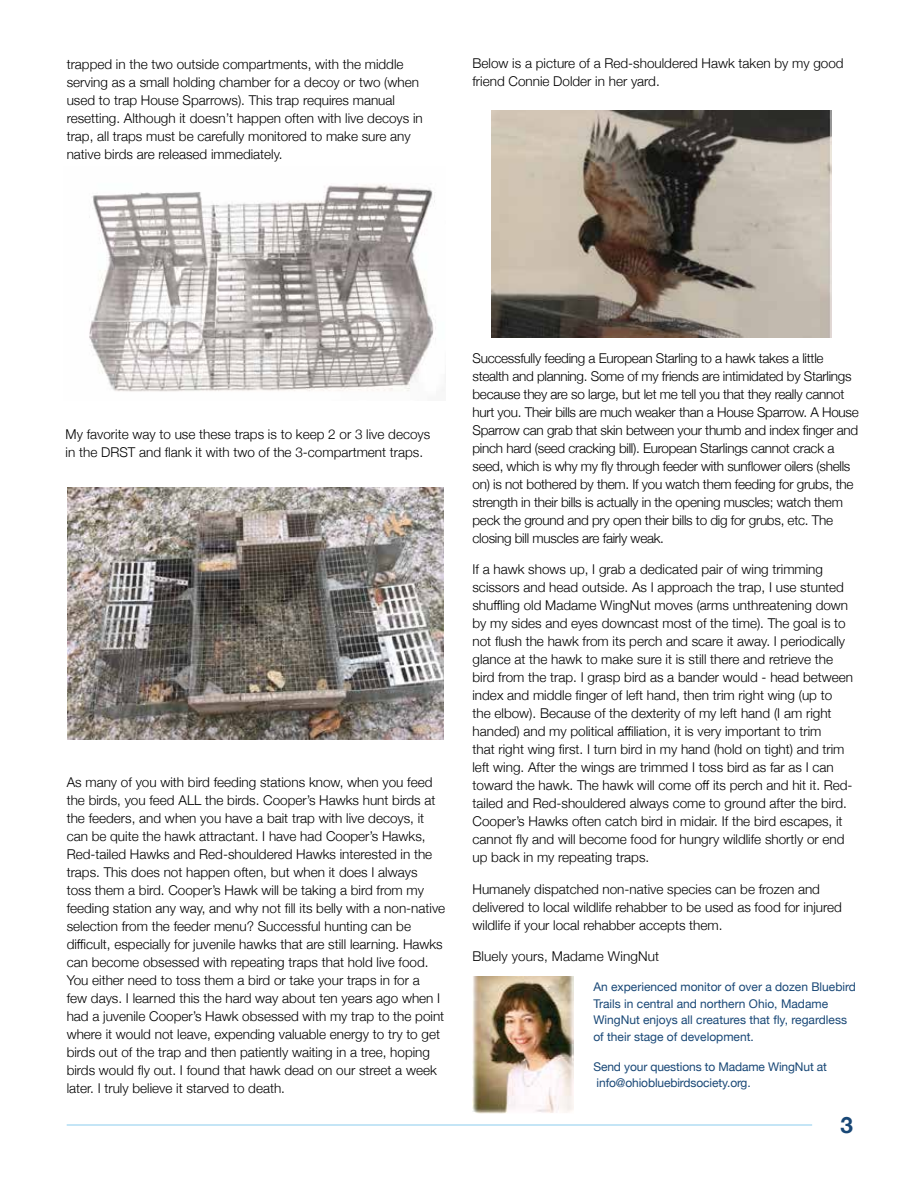
<style>
.page{position:relative;width:918px;height:1188px;background:#fff}
.page>*{position:absolute;margin:0;border:0;box-sizing:border-box;transform-origin:0 0}
.t1{font:700 22.5px "Helvetica Neue";color:#184776}
.t2{font:300 13.5px/18px "Helvetica Neue";color:#000}
.t3{font:300 13.5px/18px "Helvetica Neue";letter-spacing:-.02em;color:#000}
.t4{font:12px/16.5px "Helvetica Neue";color:#184776}
</style>
<div class="page">
<img style="left:472px;top:977px;width:101px;height:137px">
<img style="left:89px;top:184px;width:347px;height:208px">
<img style="left:68px;top:487px;width:375px;height:253px">
<img style="left:492px;top:111px;width:339px;height:226px">
<hr style="left:67px;top:1125px;width:745px;height:1px;background:#8bcdee">
<p class="t2" style="left:67px;top:54px;width:358px">trapped in the two outside compartments, with the middle serving as a small holding chamber for a decoy or two (when used to trap House Sparrows). This trap requires manual resetting. Although it doesn’t happen often with live decoys in trap, all traps must be carefully monitored to make sure any native birds are released immediately.</p>
<p class="t2" style="left:473px;top:54px;width:373px">Below is a picture of a Red-shouldered Hawk taken by my good friend Connie Dolder in her yard.</p>
<p class="t2" style="left:66px;top:424px;width:366px">My favorite way to use these traps is to keep 2 or 3 live decoys in the DRST and flank it with two of the 3-compartment traps.</p>
<p class="t2" style="left:67px;top:773px;width:380px">As many of you with bird feeding stations know, when you feed the birds, you feed ALL the birds. Cooper’s Hawks hunt birds at the feeders, and when you have a bait trap with live decoys, it can be quite the hawk attractant. I have had Cooper’s Hawks, Red-tailed Hawks and Red-shouldered Hawks interested in the traps. This does not happen often, but when it does I always toss them a bird. Cooper’s Hawk will be taking a bird from my feeding station any way, and why not fill its belly with a non-native selection from the feeder menu? Successful hunting can be difficult, especially for juvenile hawks that are still learning. Hawks can become obsessed with repeating traps that hold live food.<br>You either need to toss them a bird or take your traps in for a<br>few days. I learned this the hard way about ten years ago when I had a juvenile Cooper’s Hawk obsessed with my trap to the point where it would not leave, expending valuable energy to try to get birds out of the trap and then patiently waiting in a tree, hoping birds would fly out. I found that hawk dead on our street a week later. I truly believe it starved to death.</p>
<p class="t3" style="left:472px;top:348px;width:388px">Successfully feeding a European Starling to a hawk takes a little stealth and planning. Some of my friends are intimidated by Starlings because they are so large, but let me tell you that they really cannot hurt you. Their bills are much weaker than a House Sparrow. A House Sparrow can grab that skin between your thumb and index finger and pinch hard (seed cracking bill). European Starlings cannot crack a seed, which is why my fly through feeder with sunflower oilers (shells on) is not bothered by them. If you watch them feeding for grubs, the strength in their bills is actually in the opening muscles; watch them peck the ground and pry open their bills to dig for grubs, etc. The closing bill muscles are fairly weak.</p>
<p class="t2" style="left:472px;top:560px;width:382px">If a hawk shows up, I grab a dedicated pair of wing trimming scissors and head outside. As I approach the trap, I use stunted shuffling old Madame WingNut moves (arms unthreatening down by my sides and eyes downcast most of the time). The goal is to not flush the hawk from its perch and scare it away. I periodically glance at the hawk to make sure it is still there and retrieve the bird from the trap. I grasp bird as a bander would - head between index and middle finger of left hand, then trim right wing (up to the elbow). Because of the dexterity of my left hand (I am right handed) and my political affiliation, it is very important to trim<br>that right wing first. I turn bird in my hand (hold on tight) and trim left wing. After the wings are trimmed I toss bird as far as I can toward the hawk. The hawk will come off its perch and hit it. Red&shy;tailed and Red-shouldered always come to ground after the bird.<br>Cooper’s Hawks often catch bird in midair. If the bird escapes, it cannot fly and will become food for hungry wildlife shortly or end up back in my repeating traps.</p>
<p class="t2" style="left:472px;top:879px;width:371px">Humanely dispatched non-native species can be frozen and delivered to local wildlife rehabber to be used as food for injured wildlife if your local rehabber accepts them.</p>
<p class="t2" style="left:472px;top:946px;width:188px">Bluely yours, Madame WingNut</p>
<p class="t4" style="left:593px;top:980px;width:264px">An experienced monitor of over a dozen Bluebird Trails in central and northern Ohio, Madame WingNut enjoys all creatures that fly, regardless of their stage of development.</p>
<p class="t4" style="left:593px;top:1059px;width:235px">Send your questions to Madame WingNut at info@ohiobluebirdsociety.org.</p>
<h1 class="t1" style="left:840px;top:1107px;width:14px">3</h1>
</div>
